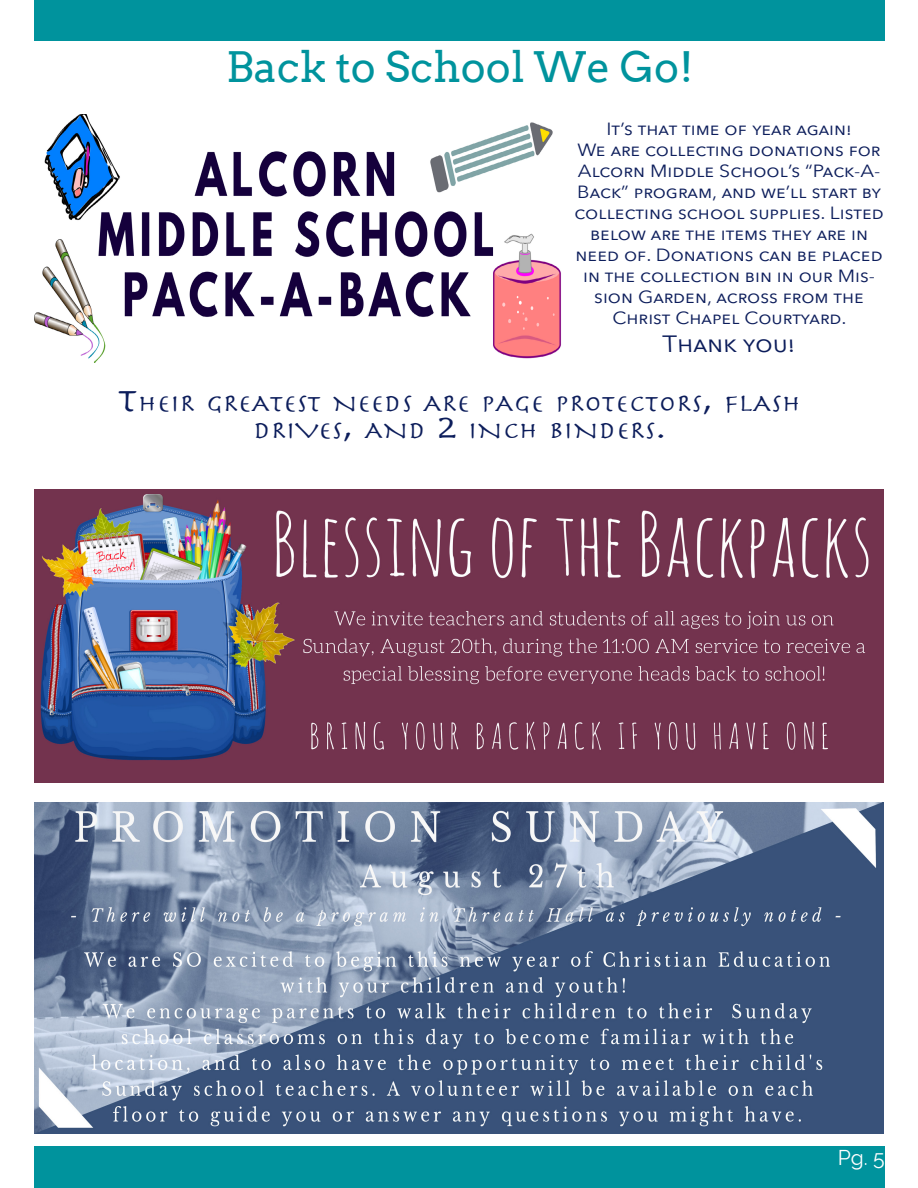
<style>
.page{position:relative;width:918px;height:1188px;background:#fff}
.page>*{position:absolute;margin:0;border:0;box-sizing:border-box;transform-origin:0 0}
.t1{font:42px "Arvo";color:#00939d}
.t2{font:24.75px/27px "Herculanum";color:#0c1d5b;text-align:center;scale:1.11 1}
.t3{font:23.55px "Avenir Next";color:#0c1d5b;scale:1.11 1}
.t4{font:21px "Raleway";color:#fff}
.t5{font:17.7px/21px "Avenir Next";color:#0c1d5b;text-align:center;scale:1.11 1}
.s1{font-size:35.25px}
</style>
<div class="page">
<div style="left:35px;top:0;width:850px;height:40px;background:#00939d"></div>
<div style="left:35px;top:1146px;width:850px;height:41px;background:#00939d"></div>
<img style="left:35px;top:115px;width:526px;height:247px">
<img style="left:35px;top:803px;width:848px;height:331px">
<img style="left:35px;top:489px;width:848px;height:293px">
<h1 class="t1" style="left:226px;top:41px;width:469px">Back to School We Go!</h1>
<p class="t5" style="left:575px;top:117px;width:280px">It’s that time of year again!<br>We are collecting donations for<br>Alcorn Middle School’s “Pack-A-<br>Back” program, and we’ll start by collecting school supplies. Listed below are the items they are in need of. Donations can be placed in the collection bin in our Mis&shy;sion Garden, across from the<br>Christ Chapel Courtyard.</p>
<h3 class="t3" style="left:663px;top:324px;width:122px">Thank you!</h3>
<h2 class="t2" style="left:118px;top:388px;width:617px"><span class="s1">T</span>HEIR GREATEST NEEDS ARE PAGE PROTECTORS<span class="s1">,</span> FLASH<br>DRIVES<span class="s1">,</span> AND <span class="s1">2</span> INCH BINDERS<span class="s1">.</span></h2>
<p class="t4" style="left:838px;top:1146px;width:48px">Pg. 5</p>
</div>
